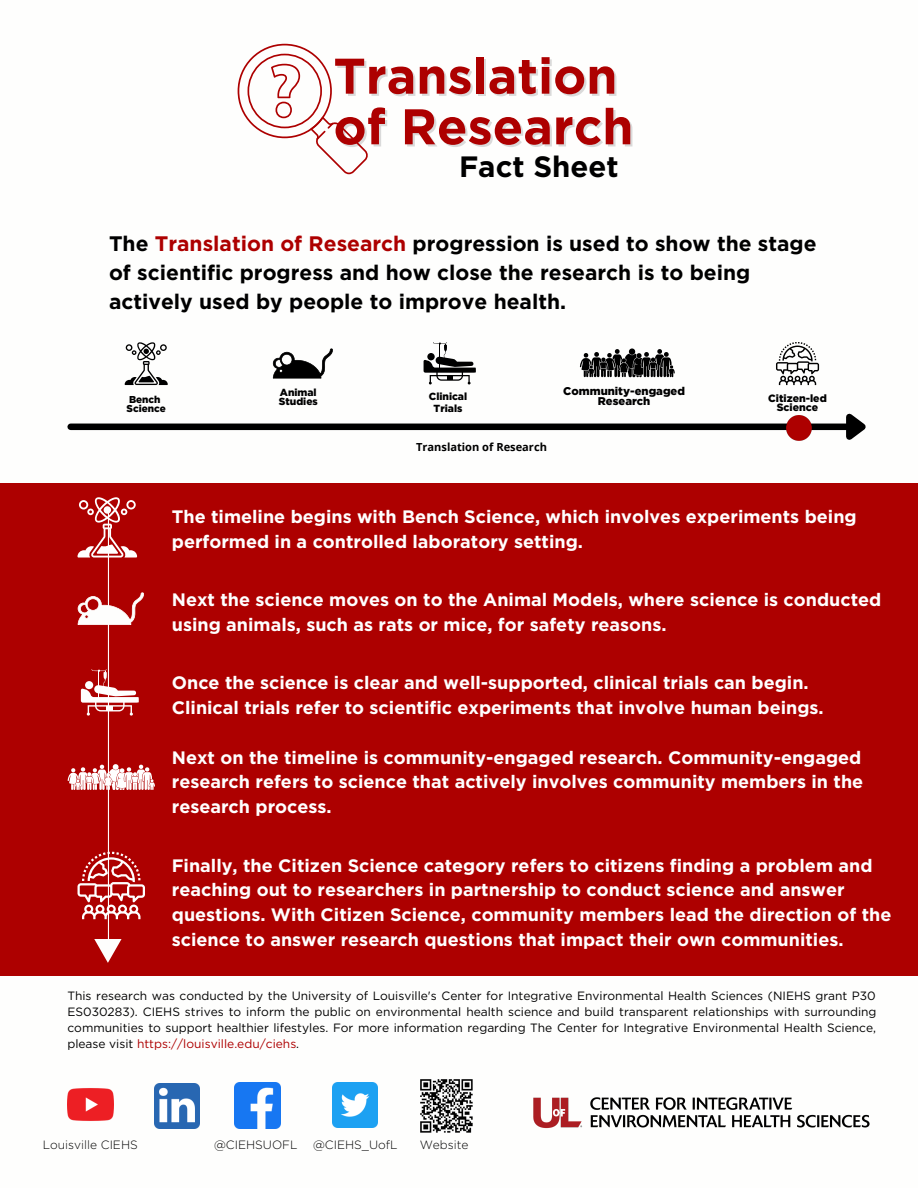
<style>
.page{position:relative;width:918px;height:1188px;background:#fff}
.page>*{position:absolute;margin:0;border:0;box-sizing:border-box;transform-origin:0 0}
.t1{font:700 49.95px/50.7px "Gotham";color:#ad0000}
.t2{font:700 29.4px "Gotham";color:#000}
.t3{font:700 21px/29.2px "Gotham";color:#000}
.t4{font:700 18px/24.8px "Gotham";color:#fff}
.t5{font:12px/16px "Gotham";color:#000;text-align:justify}
.t6{font:300 12px "Gotham";color:#000}
.t7{font:900 11.25px/10.1px "Gotham";color:#000;text-align:center}
.t8{font:700 11.1px "Open Sans";color:#000}
.t9{font:900 10.5px/9.1px "Gotham";color:#000;text-align:center}
.t10{font:900 10.35px/11.6px "Gotham";color:#000;text-align:center}
.t11{font:900 10.2px/9.1px "Gotham";color:#000}
.t12{font:900 10.05px/8.9px "Gotham";color:#000}
.s1{color:#ad0000}
</style>
<div class="page">
<div style="left:0;top:483px;width:918px;height:493px;background:#ad0000"></div>
<img style="left:235px;top:1082px;width:46px;height:47px">
<img style="left:333px;top:1082px;width:45px;height:45px">
<img style="left:154px;top:1084px;width:45px;height:45px">
<img style="left:67px;top:1088px;width:47px;height:33px">
<img style="left:533px;top:1097px;width:337px;height:32px">
<hr style="left:108px;top:509px;width:1px;height:441px;background:#fff">
<svg style="left:78px;top:497px;width:59px;height:61px"></svg>
<svg style="left:78px;top:592px;width:66px;height:33px"></svg>
<svg style="left:81px;top:669px;width:58px;height:47px"></svg>
<svg style="left:68px;top:764px;width:87px;height:26px"></svg>
<svg style="left:78px;top:852px;width:67px;height:67px"></svg>
<svg style="left:94px;top:939px;width:28px;height:24px"></svg>
<img style="left:420px;top:1079px;width:53px;height:53px">
<svg style="left:125px;top:342px;width:43px;height:43px"></svg>
<svg style="left:273px;top:348px;width:60px;height:31px"></svg>
<svg style="left:424px;top:342px;width:52px;height:43px"></svg>
<svg style="left:580px;top:348px;width:95px;height:29px"></svg>
<svg style="left:776px;top:342px;width:43px;height:43px"></svg>
<div style="left:71px;top:424px;width:775px;height:6px;background:#000"></div>
<svg style="left:840px;top:413px;width:26px;height:27px"></svg>
<img style="left:786px;top:415px;width:25px;height:25px">
<svg style="left:237px;top:44px;width:131px;height:130px"></svg>
<h1 class="t1" style="left:333px;top:50px;width:302px">Translation of Research</h1>
<h2 class="t2" style="left:459px;top:149px;width:161px">Fact Sheet</h2>
<p class="t3" style="left:109px;top:228px;width:709px">The <span class="s1">Translation of Research</span> progression is used to show the stage of scientific progress and how close the research is to being actively used by people to improve health.</p>
<p class="t12" style="left:127px;top:395px;width:41px">Bench<br>Science</p>
<p class="t11" style="left:279px;top:388px;width:41px">Animal<br>Studies</p>
<p class="t10" style="left:429px;top:391px;width:40px">Clinical<br>Trials</p>
<p class="t7" style="left:563px;top:386px;width:123px">Community-engaged<br>Research</p>
<p class="t9" style="left:768px;top:394px;width:60px">Citizen-led<br>Science</p>
<p class="t8" style="left:416px;top:439px;width:132px">Translation of Research</p>
<p class="t4" style="left:172px;top:504px;width:686px">The timeline begins with Bench Science, which involves experiments being performed in a controlled laboratory setting.</p>
<p class="t4" style="left:172px;top:587px;width:711px">Next the science moves on to the Animal Models, where science is conducted using animals, such as rats or mice, for safety reasons.</p>
<p class="t4" style="left:172px;top:671px;width:653px">Once the science is clear and well-supported, clinical trials can begin.<br>Clinical trials refer to scientific experiments that involve human beings.</p>
<p class="t4" style="left:172px;top:745px;width:693px;text-align:justify">Next on the timeline is community-engaged research. Community-engaged research refers to science that actively involves community members in the research process.</p>
<p class="t4" style="left:172px;top:853px;width:721px">Finally, the Citizen Science category refers to citizens finding a problem and reaching out to researchers in partnership to conduct science and answer questions. With Citizen Science, community members lead the direction of the science to answer research questions that impact their own communities.</p>
<p class="t5" style="left:67px;top:988px;width:811px">This research was conducted by the University of Louisville's Center for Integrative Environmental Health Sciences (NIEHS grant P30<br>ES030283). CIEHS strives to inform the public on environmental health science and build transparent relationships with surrounding communities to support healthier lifestyles. For more information regarding The Center for Integrative Environmental Health Science, please visit <span class="s1">https://louisville.edu/ciehs</span>.</p>
<p class="t6" style="left:43px;top:1138px;width:96px">Louisville CIEHS</p>
<p class="t6" style="left:214px;top:1138px;width:85px">@CIEHSUOFL</p>
<p class="t6" style="left:313px;top:1138px;width:86px">@CIEHS_UofL</p>
<p class="t6" style="left:420px;top:1138px;width:50px">Website</p>
</div>
